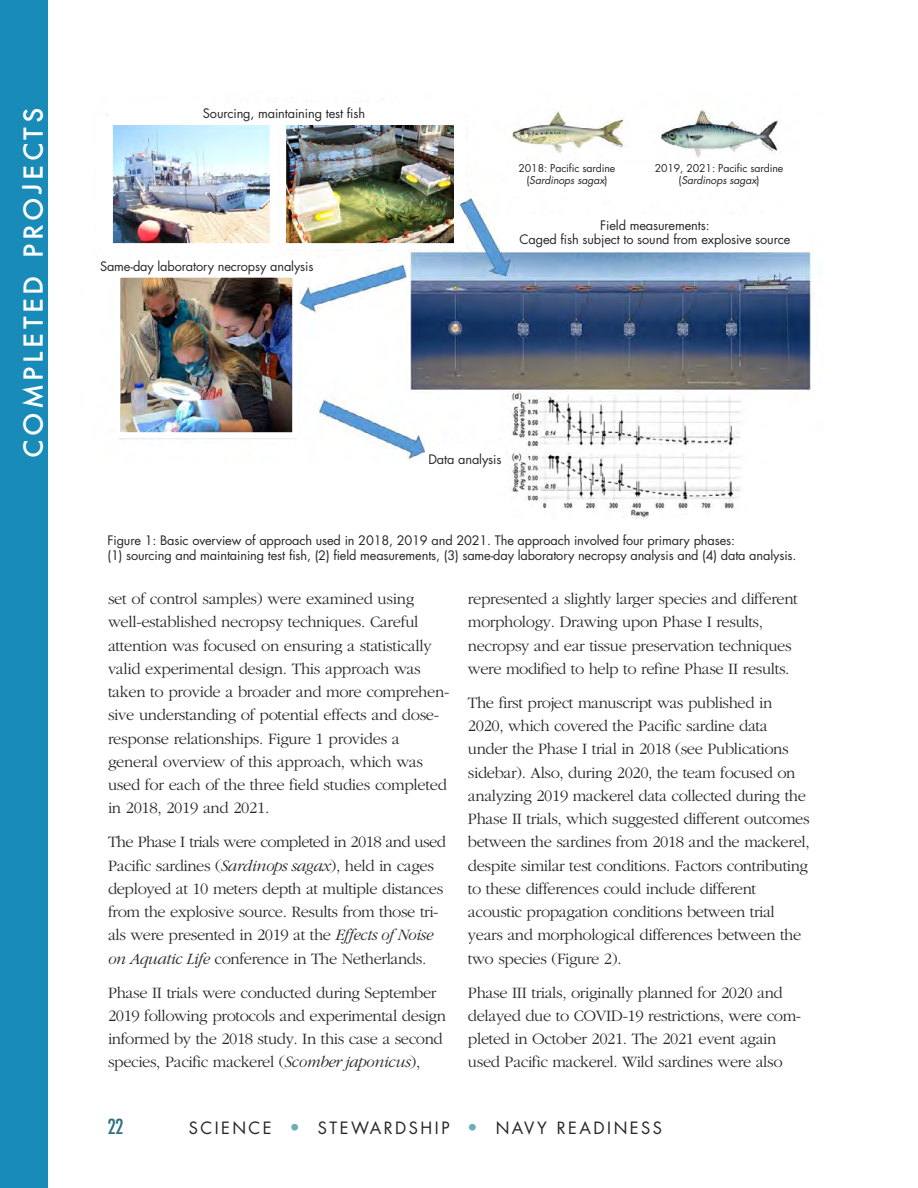
<style>
.page{position:relative;width:918px;height:1188px;background:#fff}
.page>*{position:absolute;margin:0;border:0;box-sizing:border-box;transform-origin:0 0}
.t1{font:500 25.5px "Futura";letter-spacing:.135em;color:#fff}
.t2{font:condensed 20.25px "Futura";color:#30707e}
.t3{font:300 16.5px/23.2px "Garamond";letter-spacing:-.025em;color:#272526}
.t4{font:16.5px "Futura";letter-spacing:.15em;color:#272526}
.t5{font:12.75px/15px "Futura";letter-spacing:-.01em;color:#272526}
.t6{font:10.5px/12px "Futura";letter-spacing:-.01em;color:#272526;text-align:center}
.s1{font-style:italic}
.s2{font-size:18px;color:#6daeb6}
</style>
<div class="page">
<div style="left:0;top:0;width:47px;height:1188px;background:#198bb9"></div>
<img style="left:106px;top:102px;width:706px;height:417px">
<div style="left:97px;top:116px;width:182px;height:137px;background:#fff"></div>
<img style="left:114px;top:126px;width:155px;height:116px">
<div style="left:500px;top:215px;width:310px;height:36px;background:#fff"></div>
<div style="left:511px;top:163px;width:112px;height:33px;background:#fff"></div>
<div style="left:618px;top:163px;width:202px;height:33px;background:#fff"></div>
<div style="left:425px;top:444px;width:80px;height:33px;background:#fff"></div>
<div style="left:107px;top:119px;width:169px;height:130px;border:6px solid #fff"></div>
<div style="left:280px;top:119px;width:180px;height:130px;border:6px solid #fff"></div>
<div style="left:114px;top:272px;width:184px;height:166px;border:6px solid #fff"></div>
<div style="left:454px;top:118px;width:12px;height:131px;background:#fff"></div>
<img style="left:460px;top:201px;width:6px;height:15px">
<div style="left:108px;top:103px;width:352px;height:22px;background:#fff"></div>
<div style="left:80px;top:259px;width:254px;height:18px;background:#fff"></div>
<p class="t1" style="left:16px;top:458px;width:352px;rotate:-90deg">COMPLETED PROJECTS</p>
<p class="t5" style="left:203px;top:107px;width:164px">Sourcing, maintaining test fish</p>
<p class="t5" style="left:100px;top:260px;width:215px">Same-day laboratory necropsy analysis</p>
<p class="t6" style="left:519px;top:163px;width:98px">2018: Pacific sardine ( <span class="s1">Sardinops sagax</span>)</p>
<p class="t6" style="left:655px;top:163px;width:130px">2019, 2021: Pacific sardine ( <span class="s1">Sardinops sagax</span>)</p>
<p class="t5" style="left:520px;top:219px;width:272px;line-height:14.2px;text-align:center">Field measurements:<br>Caged fish subject to sound from explosive source</p>
<p class="t5" style="left:428px;top:453px;width:75px">Data analysis</p>
<p class="t5" style="left:107px;top:534px;width:690px">Figure 1: Basic overview of approach used in 2018, 2019 and 2021. The approach involved four primary phases:<br>(1) sourcing and maintaining test fish, (2) field measurements, (3) same-day laboratory necropsy analysis and (4) data analysis.</p>
<p class="t3" style="left:108px;top:589px;width:343px">set of control samples) were examined using well-established necropsy techniques. Careful attention was focused on ensuring a statistically valid experimental design. This approach was taken to provide a broader and more comprehen&shy;sive understanding of potential effects and dose&shy;response relationships. Figure 1 provides a general overview of this approach, which was used for each of the three field studies completed in 2018, 2019 and 2021.</p>
<p class="t3" style="left:108px;top:832px;width:339px">The Phase I trials were completed in 2018 and used Pacific sardines (<span class="s1">Sardinops sagax</span>), held in cages deployed at 10 meters depth at multiple distances from the explosive source. Results from those tri&shy;als were presented in 2019 at the <span class="s1">Effects of Noise on Aquatic Life</span> conference in The Netherlands.</p>
<p class="t3" style="left:108px;top:982px;width:340px">Phase II trials were conducted during September 2019 following protocols and experimental design informed by the 2018 study. In this case a second species, Pacific mackerel (<span class="s1">Scomber japonicus</span>),</p>
<p class="t3" style="left:468px;top:589px;width:331px">represented a slightly larger species and different morphology. Drawing upon Phase I results, necropsy and ear tissue preservation techniques were modified to help to refine Phase II results.</p>
<p class="t3" style="left:468px;top:692px;width:343px">The first project manuscript was published in 2020, which covered the Pacific sardine data under the Phase I trial in 2018 (see Publications sidebar). Also, during 2020, the team focused on analyzing 2019 mackerel data collected during the Phase II trials, which suggested different outcomes between the sardines from 2018 and the mackerel, despite similar test conditions. Factors contributing to these differences could include different acoustic propagation conditions between trial years and morphological differences between the two species (Figure 2).</p>
<p class="t3" style="left:468px;top:982px;width:335px">Phase III trials, originally planned for 2020 and delayed due to COVID-19 restrictions, were com&shy;pleted in October 2021. The 2021 event again used Pacific mackerel. Wild sardines were also</p>
<p class="t2" style="left:107px;top:1117px;width:18px">22</p>
<p class="t4" style="left:189px;top:1120px;width:475px">SCIENCE <span class="s2">•</span> STEWARDSHIP <span class="s2">•</span> NAVY READINESS</p>
</div>
